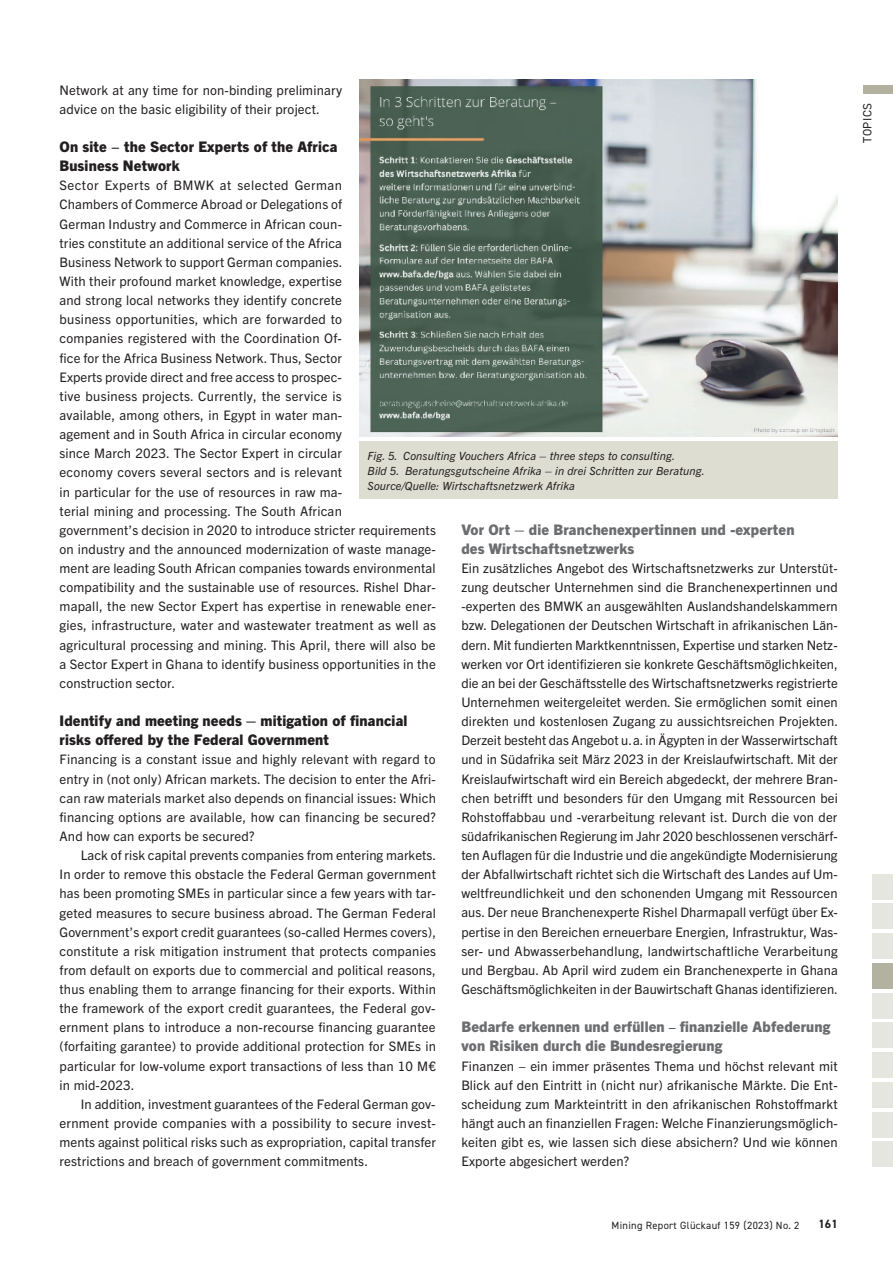
<style>
.page{position:relative;width:893px;height:1263px;background:#fff}
.page>*{position:absolute;margin:0;border:0;box-sizing:border-box;transform-origin:0 0}
.t1{font:800 14.7px/19.2px "Trade Gothic Next LT Pro";letter-spacing:.01em;color:#6c6d70}
.t2{font:800 14.7px/19.2px "Trade Gothic Next LT Pro";letter-spacing:.01em;color:#231f20}
.t3{font:13.2px/19.2px "Trade Gothic Next LT Pro";letter-spacing:.01em;color:#231f20;text-align:justify}
.t4{font:12px "DIN2014";letter-spacing:.045em;color:#231f20}
.t5{font:700 12px "DIN2014";color:#231f20}
.t6{font:italic 11.25px/15px "Trade Gothic Next LT Pro";letter-spacing:.01em;color:#231f20}
.t7{font:10.5px "DIN2014";letter-spacing:.03em;color:#231f20}
.s1{font-weight:400;font-size:13.2px;color:#231f20}
</style>
<div class="page">
<div style="left:863px;top:85px;width:30px;height:9px;background:#b3b2a1"></div>
<div style="left:872px;top:1141px;width:21px;height:26px;background:#e6e6e1"></div>
<div style="left:872px;top:1112px;width:21px;height:25px;background:#e6e6e1"></div>
<div style="left:872px;top:1082px;width:21px;height:26px;background:#e6e6e1"></div>
<div style="left:872px;top:1052px;width:21px;height:26px;background:#e6e6e1"></div>
<div style="left:872px;top:1023px;width:21px;height:25px;background:#e6e6e1"></div>
<div style="left:872px;top:993px;width:21px;height:25px;background:#e6e6e1"></div>
<div style="left:872px;top:933px;width:21px;height:26px;background:#e6e6e1"></div>
<div style="left:872px;top:903px;width:21px;height:26px;background:#e6e6e1"></div>
<div style="left:872px;top:874px;width:21px;height:25px;background:#e6e6e1"></div>
<div style="left:872px;top:963px;width:21px;height:26px;background:#b3b2a1"></div>
<img style="left:359px;top:79px;width:479px;height:358px">
<div style="left:359px;top:441px;width:479px;height:58px;background:#deddd1"></div>
<p class="t3" style="left:60px;top:79px;width:284px">Network at any time for non-binding preliminary advice on the basic eligibility of their project.</p>
<p class="t2" style="left:60px;top:136px;width:279px">On site − the Sector Experts of the Africa<br>Business Network</p>
<p class="t3" style="left:60px;top:175px;width:378px;text-align:left">Sector Experts of BMWK at selected German<br>Chambers of Commerce Abroad or Delegations of<br>German Industry and Commerce in African coun-<br>tries constitute an additional service of the Africa<br>Business Network to support German companies.<br>With their profound market knowledge, expertise<br>and strong local networks they identify concrete<br>business opportunities, which are forwarded to<br>companies registered with the Coordination Of-<br>fice for the Africa Business Network. Thus, Sector<br>Experts provide direct and free access to prospec-<br>tive business projects. Currently, the service is<br>available, among others, in Egypt in water man-<br>agement and in South Africa in circular economy<br>since March 2023. The Sector Expert in circular<br>economy covers several sectors and is relevant<br>in particular for the use of resources in raw ma-<br>terial mining and processing. The South African<br>government’s decision in 2020 to introduce stricter requirements on industry and the announced modernization of waste manage&shy;ment are leading South African companies towards environmental compatibility and the sustainable use of resources. Rishel Dhar&shy;mapall, the new Sector Expert has expertise in renewable ener&shy;gies, infrastructure, water and wastewater treatment as well as agricultural processing and mining. This April, there will also be a Sector Expert in Ghana to identify business opportunities in the construction sector.</p>
<p class="t2" style="left:60px;top:710px;width:349px">Identify and meeting needs – mitigation of financial risks offered by the Federal Government</p>
<p class="t3" style="left:60px;top:749px;width:378px">Financing is a constant issue and highly relevant with regard to entry in (not only) African markets. The decision to enter the Afri&shy;can raw materials market also depends on financial issues: Which financing options are available, how can financing be secured?<br>And how can exports be secured?</p>
<p class="t3" style="left:60px;top:845px;width:378px;text-indent:21px">Lack of risk capital prevents companies from entering markets.<br>In order to remove this obstacle the Federal German government has been promoting SMEs in particular since a few years with tar&shy;geted measures to secure business abroad. The German Federal Government’s export credit guarantees (so-called Hermes covers), constitute a risk mitigation instrument that protects companies from default on exports due to commercial and political reasons, thus enabling them to arrange financing for their exports. Within the framework of the export credit guarantees, the Federal gov&shy;ernment plans to introduce a non-recourse financing guarantee (forfaiting garantee) to provide additional protection for SMEs in particular for low-volume export transactions of less than 10 M€ in mid-2023.</p>
<p class="t3" style="left:60px;top:1093px;width:378px;text-indent:21px">In addition, investment guarantees of the Federal German gov&shy;ernment provide companies with a possibility to secure invest&shy;ments against political risks such as expropriation, capital transfer restrictions and breach of government commitments.</p>
<p class="t6" style="left:367px;top:447px;width:339px">Fig. 5. Consulting Vouchers Africa – three steps to consulting.<br>Bild 5. Beratungsgutscheine Afrika – in drei Schritten zur Beratung.<br>Source/Quelle: Wirtschaftsnetzwerk Afrika</p>
<p class="t1" style="left:461px;top:519px;width:335px">Vor Ort – die Branchenexpertinnen und -experten des Wirtschaftsnetzwerks</p>
<p class="t3" style="left:461px;top:558px;width:378px">Ein zusätzliches Angebot des Wirtschaftsnetzwerks zur Unterstüt&shy;zung deutscher Unternehmen sind die Branchenexpertinnen und -experten des BMWK an ausgewählten Auslandshandelskammern bzw. Delegationen der Deutschen Wirtschaft in afrikanischen Län&shy;dern. Mit fundierten Marktkenntnissen, Expertise und starken Netz&shy;werken vor Ort identifizieren sie konkrete Geschäftsmöglichkeiten, die an bei der Geschäftsstelle des Wirtschaftsnetzwerks registrierte Unternehmen weitergeleitet werden. Sie ermöglichen somit einen direkten und kostenlosen Zugang zu aussichtsreichen Projekten.<br>Derzeit besteht das Angebot u.a. in Ägypten in der Wasserwirtschaft und in Südafrika seit März 2023 in der Kreislaufwirtschaft. Mit der Kreislaufwirtschaft wird ein Bereich abgedeckt, der mehrere Bran&shy;chen betrifft und besonders für den Umgang mit Ressourcen bei Rohstoffabbau und -verarbeitung relevant ist. Durch die von der südafrikanischen Regierung im Jahr 2020 beschlossenen verschärf&shy;ten Auflagen für die Industrie und die angekündigte Modernisierung der Abfallwirtschaft richtet sich die Wirtschaft des Landes auf Um&shy;weltfreundlichkeit und den schonenden Umgang mit Ressourcen aus. Der neue Branchenexperte Rishel Dharmapall verfügt über Ex&shy;pertise in den Bereichen erneuerbare Energien, Infrastruktur, Was&shy;ser- und Abwasserbehandlung, landwirtschaftliche Verarbeitung und Bergbau. Ab April wird zudem ein Branchenexperte in Ghana Geschäftsmöglichkeiten in der Bauwirtschaft Ghanas identifizieren.</p>
<p class="t1" style="left:461px;top:1016px;width:370px">Bedarfe erkennen und erfüllen <span class="s1">−</span> finanzielle Abfederung von Risiken durch die Bundesregierung</p>
<p class="t3" style="left:461px;top:1055px;width:378px">Finanzen − ein immer präsentes Thema und höchst relevant mit Blick auf den Eintritt in (nicht nur) afrikanische Märkte. Die Ent&shy;scheidung zum Markteintritt in den afrikanischen Rohstoffmarkt hängt auch an finanziellen Fragen: Welche Finanzierungsmöglich&shy;keiten gibt es, wie lassen sich diese absichern? Und wie können Exporte abgesichert werden?</p>
<p class="t7" style="left:611px;top:1218px;width:189px">Mining Report Glückauf 159 (2023) No. 2</p>
<p class="t5" style="left:818px;top:1216px;width:21px">161</p>
<p class="t4" style="left:860px;top:143px;width:42px;rotate:-90deg">TOPICS</p>
</div>
